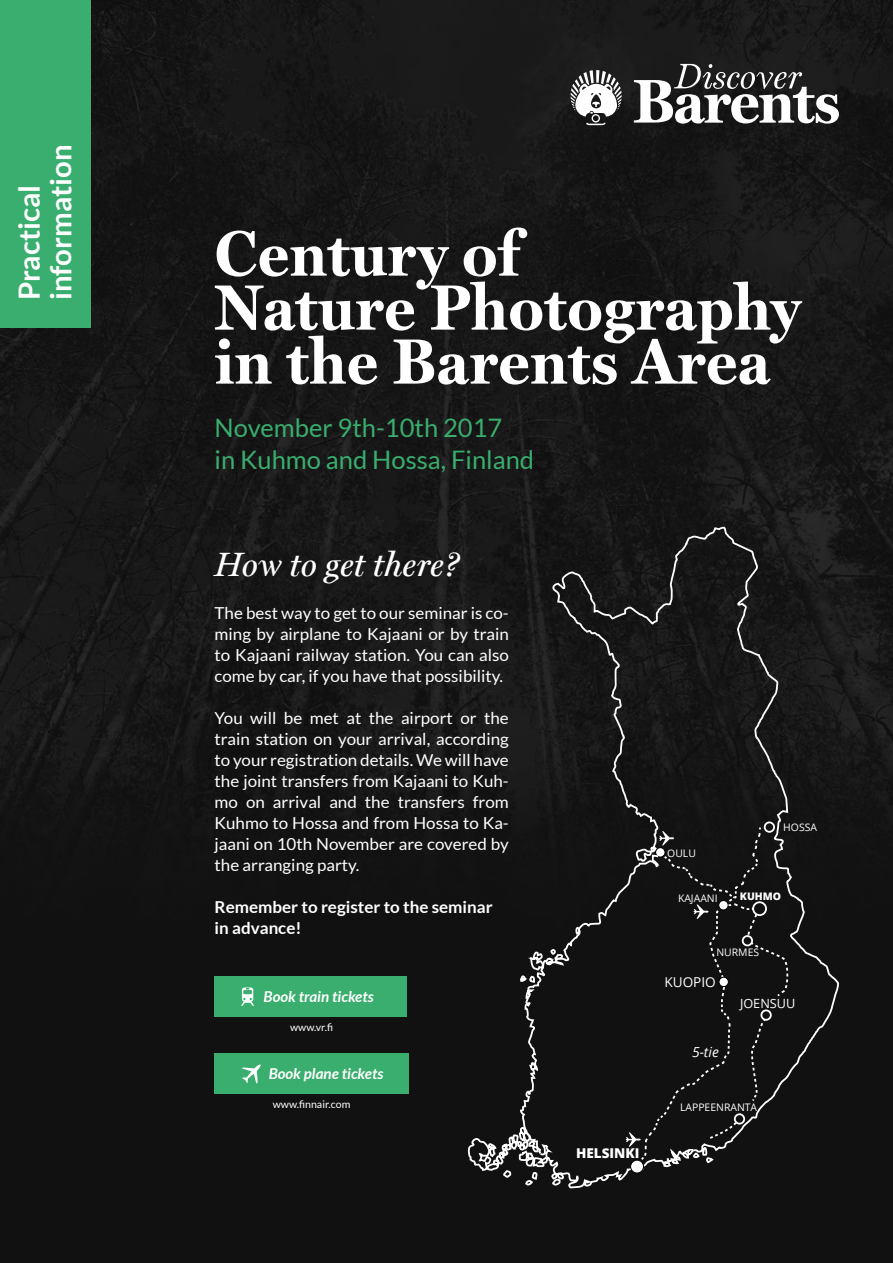
<style>
.page{position:relative;width:893px;height:1263px;background:#fff}
.page>*{position:absolute;margin:0;border:0;box-sizing:border-box;transform-origin:0 0}
.t1{font:900 64.5px/54px "HK Serif";color:#fff}
.t2{font:italic 500 34.5px "HK Serif";color:#fff}
.t3{font:700 29.25px/31.3px "Lato";color:#fff}
.t4{font:25.5px/31.5px "Lato";color:#39ae6e}
.t5{font:16.5px/21px "Lato";color:#fff;text-align:justify}
.t6{font:700 16.5px/21px "Lato";color:#fff}
.t7{font:italic 700 15px "Lato";color:#fff}
.t8{font:italic 13.8px "Open Sans";color:#fff}
.t9{font:13.65px "Open Sans";color:#fff}
.t10{font:800 13.5px "Open Sans";color:#fff}
.t11{font:12.6px "Open Sans";color:#fff}
.t12{font:10.5px "Lato";color:#fff}
.t13{font:10.35px "Open Sans";color:#fff}
.t14{font:800 10.35px "Open Sans";color:#fff}
</style>
<div class="page">
<div style="left:1px;top:0;width:892px;height:1263px;background:#151515"></div>
<svg style="left:634px;top:64px;width:205px;height:60px"></svg>
<svg style="left:571px;top:70px;width:51px;height:55px"></svg>
<div style="left:1px;top:0;width:90px;height:327px;background:#39ae6e"></div>
<div style="left:215px;top:1053px;width:194px;height:41px;background:#39ae6e"></div>
<svg style="left:242px;top:1064px;width:19px;height:20px"></svg>
<div style="left:215px;top:976px;width:192px;height:41px;background:#39ae6e"></div>
<svg style="left:241px;top:987px;width:13px;height:19px"></svg>
<svg style="left:465px;top:525px;width:375px;height:670px;background:#1a1a1a"></svg>
<div style="left:631px;top:1160px;width:12px;height:13px;background:#fff;border-radius:50%"></div>
<div style="left:630px;top:1160px;width:14px;height:13px;border:1px solid #000;border-radius:50%"></div>
<div style="left:519px;top:825px;width:269px;height:340px;background:#111"></div>
<h3 class="t3" style="left:13px;top:300px;width:158px;rotate:-90deg">Practical information</h3>
<h1 class="t1" style="left:215px;top:223px;width:588px">Century of<br>Nature Photography in the Barents Area</h1>
<h3 class="t4" style="left:215px;top:412px;width:321px">November 9th-10th 2017<br>in Kuhmo and Hossa, Finland</h3>
<h2 class="t2" style="left:215px;top:542px;width:246px">How to get there?</h2>
<p class="t5" style="left:215px;top:603px;width:296px">The best way to get to our seminar is co&shy;ming by airplane to Kajaani or by train to Kajaani railway station. You can also come by car, if you have that possibility.</p>
<p class="t5" style="left:215px;top:708px;width:296px">You will be met at the airport or the train station on your arrival, according to your registration details. We will have the joint transfers from Kajaani to Kuh&shy;mo on arrival and the transfers from Kuhmo to Hossa and from Hossa to Ka&shy;jaani on 10th November are covered by the arranging party.</p>
<p class="t6" style="left:215px;top:896px;width:280px">Remember to register to the seminar in advance!</p>
<p class="t7" style="left:264px;top:988px;width:112px">Book train tickets</p>
<p class="t12" style="left:290px;top:1021px;width:44px">www.vr.fi</p>
<p class="t7" style="left:269px;top:1065px;width:116px">Book plane tickets</p>
<p class="t12" style="left:273px;top:1098px;width:79px">www.finnair.com</p>
<p class="t10" style="left:576px;top:1142px;width:65px">HELSINKI</p>
<p class="t13" style="left:667px;top:846px;width:30px">OULU</p>
<p class="t13" style="left:678px;top:891px;width:41px">KAJAANI</p>
<p class="t13" style="left:783px;top:820px;width:35px">HOSSA</p>
<p class="t14" style="left:740px;top:888px;width:43px">KUHMO</p>
<p class="t13" style="left:716px;top:945px;width:44px">NURMES</p>
<p class="t9" style="left:664px;top:973px;width:53px">KUOPIO</p>
<p class="t8" style="left:692px;top:1042px;width:28px">5-tie</p>
<p class="t11" style="left:740px;top:995px;width:57px">JOENSUU</p>
<p class="t13" style="left:680px;top:1100px;width:79px">LAPPEENRANTA</p>
</div>
